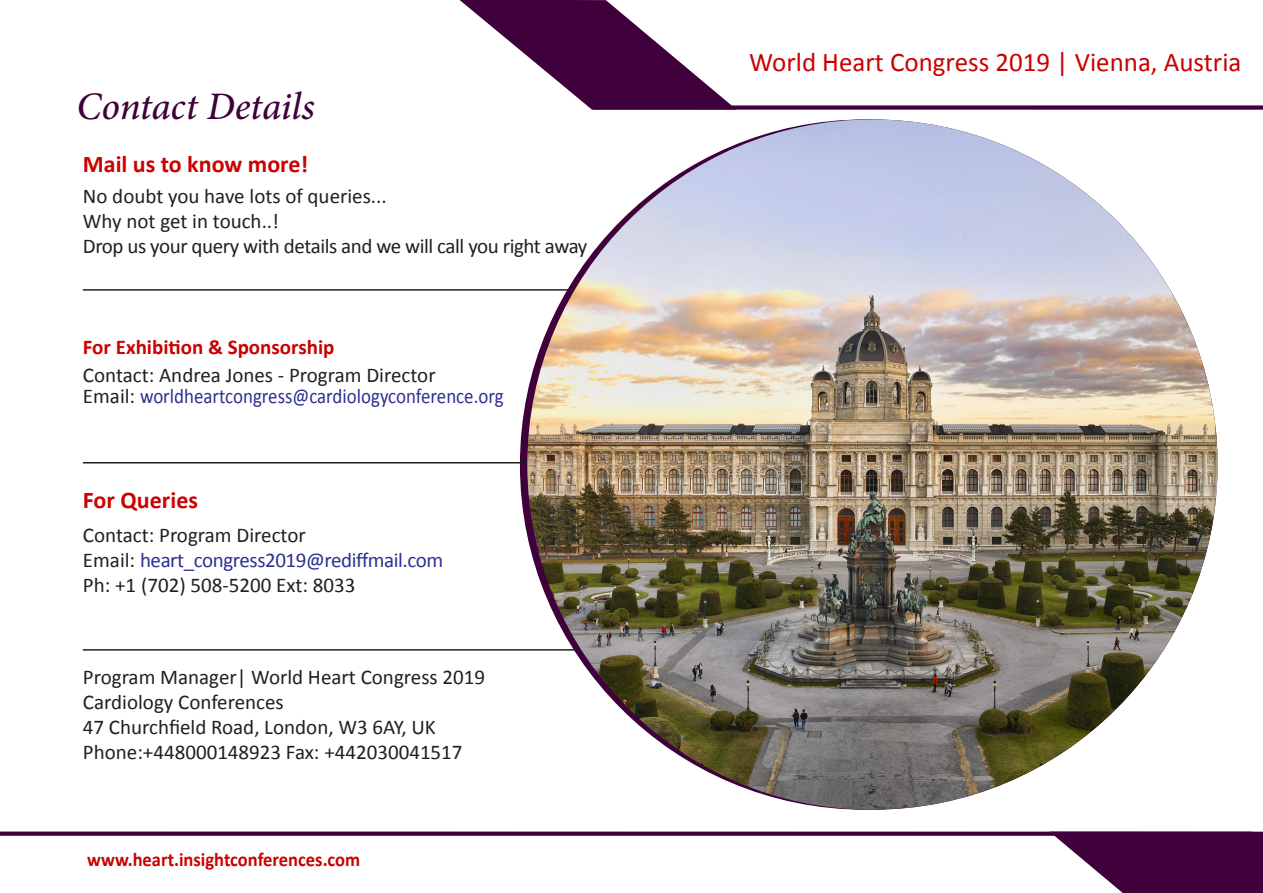
<style>
.page{position:relative;width:1263px;height:893px;background:#fff}
.page>*{position:absolute;margin:0;border:0;box-sizing:border-box;transform-origin:0 0}
.t1{font:italic 500 39px "Minion Pro";letter-spacing:-.005em;color:#3f003b}
.t2{font:27px "Calibri";color:#c90200}
.t3{font:700 24px "Calibri";color:#c90200}
.t4{font:21px/25.2px "Calibri";color:#231f20}
.t5{font:21px "Calibri";letter-spacing:-.02em;color:#231f20}
.t6{font:21px "Calibri";letter-spacing:-.005em;color:#2e3092;scale:.9 1}
.t7{font:21px "Calibri";letter-spacing:-.005em;color:#2e3092}
.t8{font:700 21px "Calibri";color:#c90200}
.t9{font:700 19.5px "Calibri";color:#c90200;scale:.95 1}
.s1{color:#231f20}
</style>
<div class="page">
<svg style="left:460px;top:0;width:803px;height:110px"></svg>
<svg style="left:0;top:831px;width:1263px;height:62px"></svg>
<hr style="left:83px;top:289px;width:576px;height:2px;background:#231f20">
<hr style="left:83px;top:462px;width:489px;height:1px;background:#231f20">
<hr style="left:83px;top:649px;width:570px;height:2px;background:#231f20">
<img style="left:527px;top:119px;width:690px;height:691px;border-radius:345px">
<p class="t1" style="left:77px;top:80px;width:240px">Contact Details</p>
<p class="t3" style="left:83px;top:149px;width:227px">Mail us to know more!</p>
<p class="t4" style="left:83px;top:183px;width:305px">No doubt you have lots of queries...</p>
<p class="t4" style="left:83px;top:208px;width:198px">Why not get in touch..!</p>
<p class="t5" style="left:83px;top:233px;width:506px">Drop us your query with details and we will call you right away</p>
<p class="t8" style="left:83px;top:333px;width:253px">For Exhibition &amp; Sponsorship</p>
<p class="t4" style="left:83px;top:363px;width:354px">Contact: Andrea Jones - Program Director</p>
<p class="t6" style="left:83px;top:383px;width:469px"><span class="s1">Email:</span> worldheartcongress@cardiologyconference.org</p>
<p class="t3" style="left:83px;top:485px;width:117px">For Queries</p>
<p class="t4" style="left:83px;top:522px;width:224px">Contact: Program Director</p>
<p class="t7" style="left:83px;top:547px;width:362px"><span class="s1">Email:</span> heart_congress2019@rediffmail.com</p>
<p class="t4" style="left:83px;top:573px;width:274px">Ph: +1 (702) 508-5200 Ext: 8033</p>
<p class="t4" style="left:83px;top:664px;width:404px">Program Manager| World Heart Congress 2019</p>
<p class="t4" style="left:83px;top:689px;width:202px">Cardiology Conferences</p>
<p class="t4" style="left:83px;top:714px;width:381px">47 Churchfield Road, London, W3 6AY, UK<br>Phone:+448000148923 Fax: +442030041517</p>
<p class="t9" style="left:87px;top:847px;width:289px">www.heart.insightconferences.com</p>
<p class="t2" style="left:749px;top:45px;width:494px">World Heart Congress 2019 | Vienna, Austria</p>
</div>
